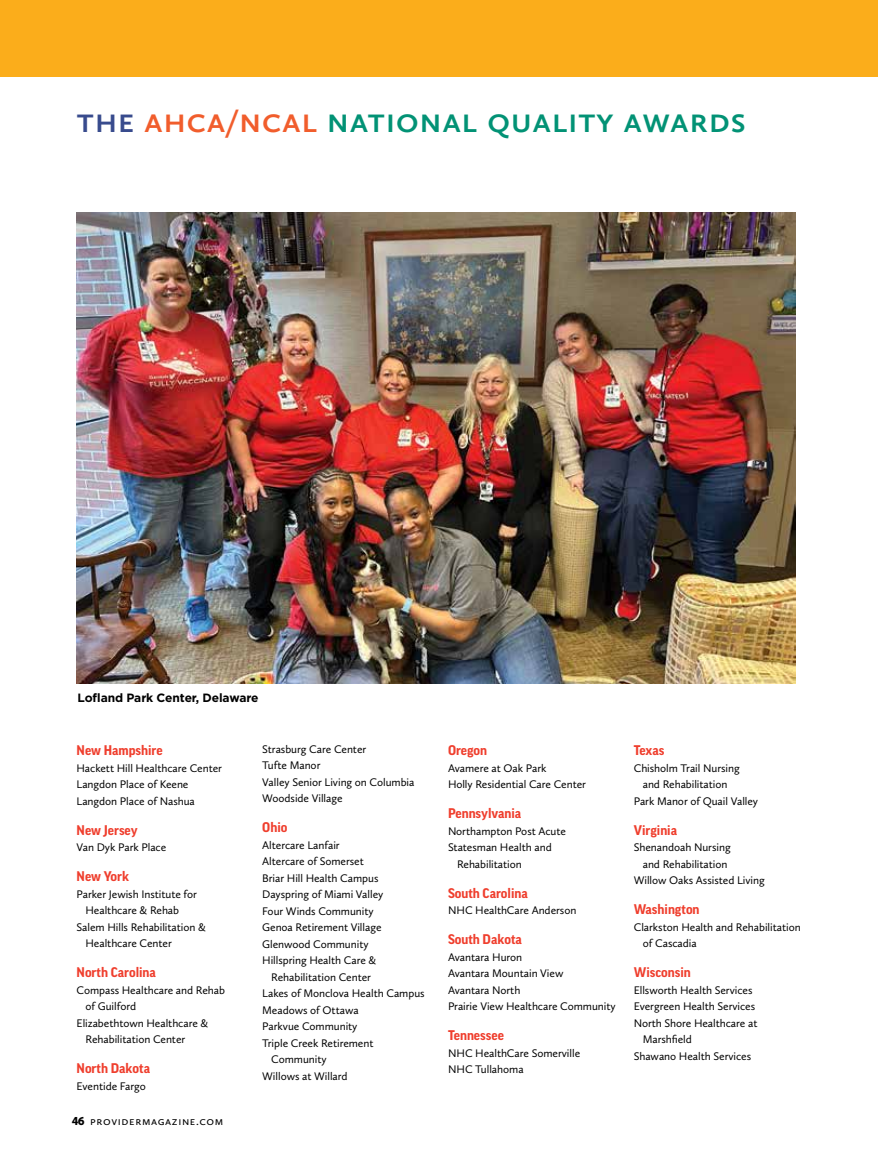
<style>
.page{position:relative;width:878px;height:1175px;background:#fff}
.page>*{position:absolute;margin:0;border:0;box-sizing:border-box;transform-origin:0 0}
.t1{font:600 36px "Calluna Sans";letter-spacing:.015em;color:#029275}
.t2{font:700 13.5px "Good Pro";color:#ef3e2d}
.t3{font:700 12px "Gotham";letter-spacing:-.005em;color:#000}
.t4{font:12px "Calluna Sans";letter-spacing:.05em;color:#000}
.t5{font:11.4px/16.5px "Calluna Sans";letter-spacing:-.005em;color:#000}
.s1{color:#384b8d}
.s2{color:#f15d2c}
.s3{font-weight:900}
</style>
<div class="page">
<div style="left:0;top:0;width:878px;height:76px;background:#fbad1b"></div>
<img style="left:76px;top:212px;width:719px;height:471px">
<h1 class="t1" style="left:76px;top:98px;width:671px"><span class="s1">the</span> <span class="s2">aHCA/NCAL</span> national quality awards</h1>
<p class="t3" style="left:77px;top:690px;width:183px">Lofland Park Center, Delaware</p>
<p class="t2" style="left:76px;top:743px;width:88px">New Hampshire</p>
<p class="t5" style="left:76px;top:759px;width:147px">Hackett Hill Healthcare Center<br>Langdon Place of Keene<br>Langdon Place of Nashua</p>
<p class="t2" style="left:76px;top:822px;width:63px">New Jersey</p>
<p class="t5" style="left:76px;top:839px;width:91px">Van Dyk Park Place</p>
<p class="t2" style="left:76px;top:869px;width:54px">New York</p>
<p class="t5" style="left:76px;top:885px;width:122px">Parker Jewish Institute for</p>
<p class="t5" style="left:85px;top:902px;width:95px">Healthcare &amp; Rehab</p>
<p class="t5" style="left:76px;top:918px;width:131px">Salem Hills Rehabilitation &amp;</p>
<p class="t5" style="left:85px;top:935px;width:88px">Healthcare Center</p>
<p class="t2" style="left:76px;top:965px;width:81px">North Carolina</p>
<p class="t5" style="left:76px;top:981px;width:150px">Compass Healthcare and Rehab</p>
<p class="t5" style="left:86px;top:998px;width:52px">of Guilford</p>
<p class="t5" style="left:77px;top:1014px;width:133px">Elizabethtown Healthcare &amp;</p>
<p class="t5" style="left:86px;top:1031px;width:101px">Rehabilitation Center</p>
<p class="t2" style="left:76px;top:1061px;width:75px">North Dakota</p>
<p class="t5" style="left:76px;top:1077px;width:71px">Eventide Fargo</p>
<p class="t4" style="left:72px;top:1114px;width:153px"><span class="s3">46</span> providermagazine.com</p>
<p class="t5" style="left:262px;top:740px;width:154px">Strasburg Care Center<br>Tufte Manor<br>Valley Senior Living on Columbia<br>Woodside Village</p>
<p class="t2" style="left:262px;top:820px;width:27px">Ohio</p>
<p class="t5" style="left:262px;top:836px;width:79px">Altercare Lanfair</p>
<p class="t5" style="left:262px;top:853px;width:103px">Altercare of Somerset</p>
<p class="t5" style="left:262px;top:869px;width:118px">Briar Hill Health Campus</p>
<p class="t5" style="left:262px;top:886px;width:123px">Dayspring of Miami Valley</p>
<p class="t5" style="left:262px;top:902px;width:113px">Four Winds Community</p>
<p class="t5" style="left:262px;top:919px;width:121px">Genoa Retirement Village</p>
<p class="t5" style="left:262px;top:935px;width:108px">Glenwood Community</p>
<p class="t5" style="left:262px;top:952px;width:116px">Hillspring Health Care &amp;</p>
<p class="t5" style="left:271px;top:968px;width:101px">Rehabilitation Center</p>
<p class="t5" style="left:262px;top:985px;width:164px">Lakes of Monclova Health Campus</p>
<p class="t5" style="left:262px;top:1001px;width:98px">Meadows of Ottawa</p>
<p class="t5" style="left:262px;top:1018px;width:97px">Parkvue Community</p>
<p class="t5" style="left:262px;top:1034px;width:113px">Triple Creek Retirement</p>
<p class="t5" style="left:271px;top:1051px;width:57px">Community</p>
<p class="t5" style="left:262px;top:1067px;width:87px">Willows at Willard</p>
<p class="t2" style="left:448px;top:743px;width:41px">Oregon</p>
<p class="t5" style="left:448px;top:759px;width:140px">Avamere at Oak Park<br>Holly Residential Care Center</p>
<p class="t2" style="left:448px;top:806px;width:75px">Pennsylvania</p>
<p class="t5" style="left:448px;top:822px;width:120px">Northampton Post Acute</p>
<p class="t5" style="left:448px;top:839px;width:105px">Statesman Health and</p>
<p class="t5" style="left:457px;top:855px;width:66px">Rehabilitation</p>
<p class="t2" style="left:448px;top:885px;width:81px">South Carolina</p>
<p class="t5" style="left:448px;top:902px;width:130px">NHC HealthCare Anderson</p>
<p class="t2" style="left:448px;top:932px;width:75px">South Dakota</p>
<p class="t5" style="left:448px;top:948px;width:169px">Avantara Huron<br>Avantara Mountain View<br>Avantara North<br>Prairie View Healthcare Community</p>
<p class="t2" style="left:448px;top:1028px;width:57px">Tennessee</p>
<p class="t5" style="left:448px;top:1044px;width:134px">NHC HealthCare Somerville<br>NHC Tullahoma</p>
<p class="t2" style="left:633px;top:743px;width:32px">Texas</p>
<p class="t5" style="left:633px;top:759px;width:107px">Chisholm Trail Nursing</p>
<p class="t5" style="left:642px;top:776px;width:86px">and Rehabilitation</p>
<p class="t5" style="left:633px;top:792px;width:126px">Park Manor of Quail Valley</p>
<p class="t2" style="left:633px;top:822px;width:45px">Virginia</p>
<p class="t5" style="left:633px;top:839px;width:98px">Shenandoah Nursing</p>
<p class="t5" style="left:642px;top:855px;width:86px">and Rehabilitation</p>
<p class="t5" style="left:633px;top:872px;width:132px">Willow Oaks Assisted Living</p>
<p class="t2" style="left:633px;top:902px;width:67px">Washington</p>
<p class="t5" style="left:642px;top:918px;width:159px;text-indent:-9px">Clarkston Health and Rehabilitation of Cascadia</p>
<p class="t2" style="left:633px;top:965px;width:59px">Wisconsin</p>
<p class="t5" style="left:633px;top:981px;width:120px">Ellsworth Health Services</p>
<p class="t5" style="left:633px;top:998px;width:123px">Evergreen Health Services</p>
<p class="t5" style="left:633px;top:1014px;width:125px">North Shore Healthcare at</p>
<p class="t5" style="left:642px;top:1031px;width:51px">Marshfield</p>
<p class="t5" style="left:633px;top:1047px;width:119px">Shawano Health Services</p>
</div>
